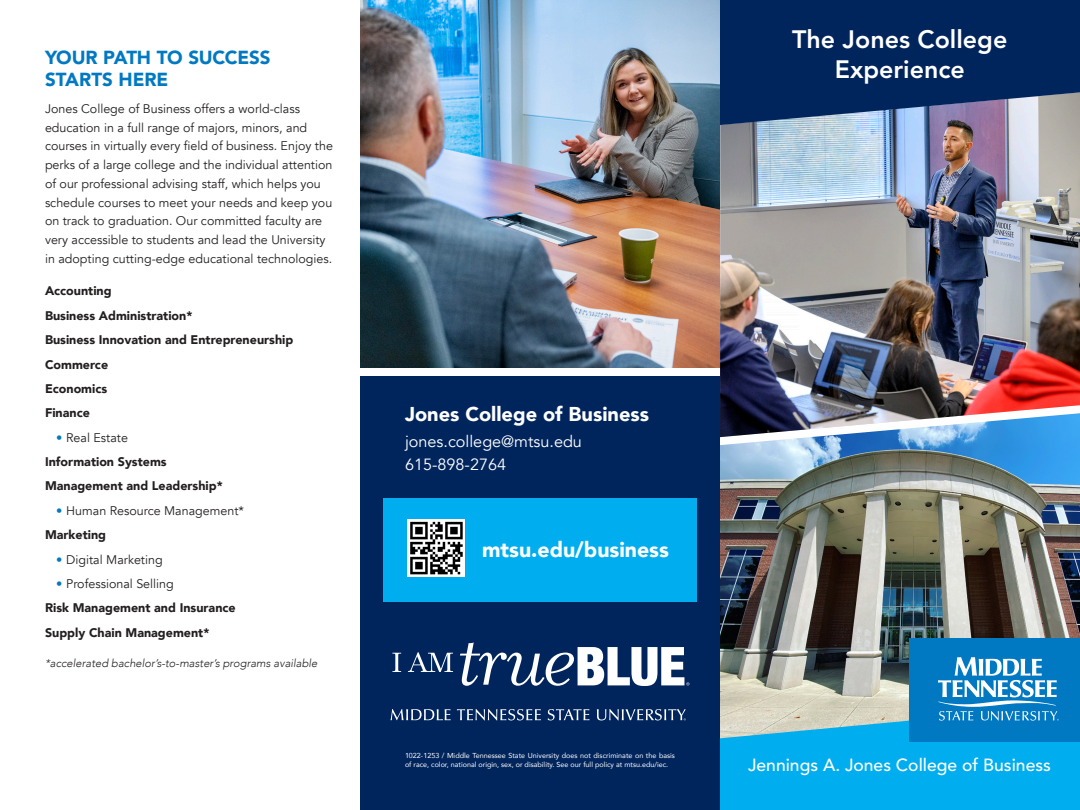
<style>
.page{position:relative;width:1080px;height:810px;background:#fff}
.page>*{position:absolute;margin:0;border:0;box-sizing:border-box;transform-origin:0 0}
.t1{font:800 25px "Avenir LT Pro";color:#fff}
.t2{font:900 21.25px "Avenir";color:#fff}
.t3{font:900 20px "Avenir";color:#fff}
.t4{font:900 18.75px/22.5px "Avenir LT Pro";letter-spacing:-.005em;color:#0079c2}
.t5{font:500 17.5px "Avenir LT Pro";color:#fff}
.t6{font:16.25px "Avenir";color:#fff}
.t7{font:12.5px/18.8px "Avenir";color:#231f20}
.t8{font:900 12.5px "Avenir";color:#231f20}
.t9{font:italic 300 11.25px "Avenir";color:#231f20}
.t10{font:7.25px/8.6px "Avenir";color:#fff}
.s1{font-weight:900;color:#0079c2}
</style>
<div class="page">
<img style="left:720px;top:125px;width:360px;height:288px">
<img style="left:720px;top:413px;width:360px;height:292px">
<div style="left:360px;top:376px;width:360px;height:434px;background:#00255d"></div>
<div style="left:383px;top:498px;width:314px;height:103px;background:#00aeef"></div>
<svg style="left:720px;top:705px;width:360px;height:105px;background:#20b3e8"></svg>
<div style="left:909px;top:639px;width:171px;height:103px;background:#0079c2"></div>
<svg style="left:938px;top:657px;width:121px;height:64px"></svg>
<svg style="left:720px;top:0;width:360px;height:125px;background:#16366a"></svg>
<svg style="left:392px;top:653px;width:9px;height:19px"></svg>
<svg style="left:408px;top:652px;width:45px;height:20px"></svg>
<svg style="left:391px;top:709px;width:60px;height:11px"></svg>
<svg style="left:457px;top:709px;width:84px;height:11px"></svg>
<svg style="left:548px;top:709px;width:41px;height:11px"></svg>
<svg style="left:460px;top:642px;width:229px;height:44px"></svg>
<svg style="left:597px;top:709px;width:89px;height:11px"></svg>
<img style="left:360px;top:0;width:360px;height:367px">
<svg style="left:408px;top:519px;width:57px;height:58px"></svg>
<svg style="left:410px;top:522px;width:53px;height:52px;background:#787878"></svg>
<p class="t4" style="left:45px;top:46px;width:227px">YOUR PATH TO SUCCESS<br>STARTS HERE</p>
<p class="t7" style="left:45px;top:100px;width:289px">Jones College of Business offers a world-class education in a full range of majors, minors, and courses in virtually every field of business. Enjoy the perks of a large college and the individual attention of our professional advising staff, which helps you schedule courses to meet your needs and keep you on track to graduation. Our committed faculty are very accessible to students and lead the University in adopting cutting-edge educational technologies.</p>
<p class="t8" style="left:45px;top:280px;width:68px">Accounting</p>
<p class="t8" style="left:45px;top:305px;width:149px">Business Administration*</p>
<p class="t8" style="left:45px;top:329px;width:250px">Business Innovation and Entrepreneurship</p>
<p class="t8" style="left:45px;top:354px;width:65px">Commerce</p>
<p class="t8" style="left:45px;top:378px;width:64px">Economics</p>
<p class="t8" style="left:45px;top:402px;width:46px">Finance</p>
<p class="t7" style="left:56px;top:428px;width:73px"><span class="s1">•</span> Real Estate</p>
<p class="t8" style="left:45px;top:451px;width:123px">Information Systems</p>
<p class="t8" style="left:45px;top:475px;width:179px">Management and Leadership*</p>
<p class="t7" style="left:56px;top:501px;width:189px"><span class="s1">•</span> Human Resource Management*</p>
<p class="t8" style="left:45px;top:524px;width:63px">Marketing</p>
<p class="t7" style="left:56px;top:550px;width:108px"><span class="s1">•</span> Digital Marketing</p>
<p class="t7" style="left:56px;top:574px;width:119px"><span class="s1">•</span> Professional Selling</p>
<p class="t8" style="left:45px;top:597px;width:192px">Risk Management and Insurance</p>
<p class="t8" style="left:45px;top:622px;width:166px">Supply Chain Management*</p>
<p class="t9" style="left:45px;top:656px;width:274px">*accelerated bachelor’s-to-master’s programs available</p>
<p class="t3" style="left:405px;top:397px;width:246px">Jones College of Business</p>
<p class="t6" style="left:405px;top:432px;width:179px">jones.college@mtsu.edu</p>
<p class="t6" style="left:405px;top:455px;width:103px">615-898-2764</p>
<p class="t2" style="left:482px;top:532px;width:188px">mtsu.edu/business</p>
<p class="t10" style="left:405px;top:751px;width:271px">1022-1253 / Middle Tennessee State University does not discriminate on the basis of race, color, national origin, sex, or disability. See our full policy at mtsu.edu/iec.</p>
<p class="t1" style="left:792px;top:24px;width:217px">The Jones College</p>
<p class="t1" style="left:835px;top:54px;width:132px">Experience</p>
<p class="t5" style="left:748px;top:755px;width:304px">Jennings A. Jones College of Business</p>
<p class="t5" style="left:826px;top:760px;width:150px">mtsu.edu/business</p>
</div>
